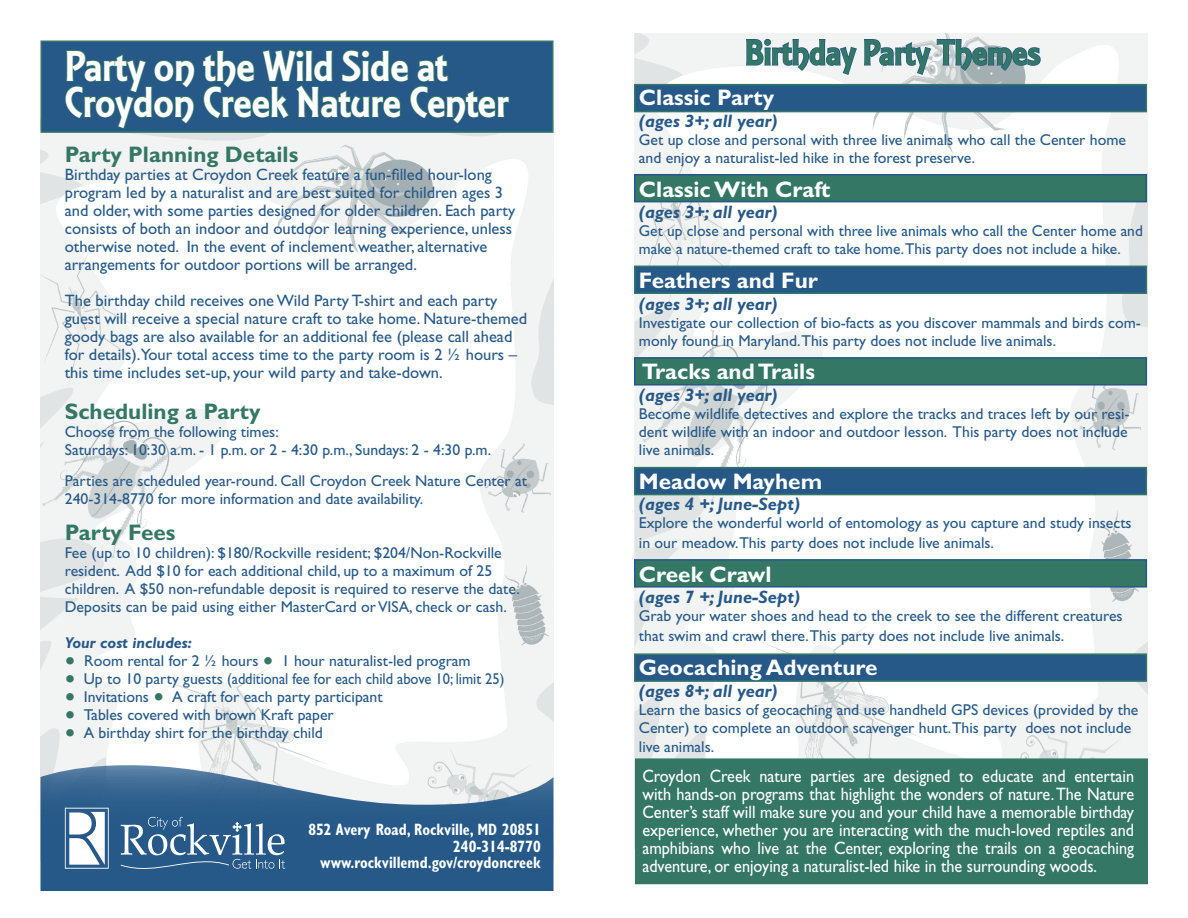
<style>
.page{position:relative;width:1188px;height:918px;background:#fff}
.page>*{position:absolute;margin:0;border:0;box-sizing:border-box;transform-origin:0 0}
.t1{font:45px/36px "Equinox Std";color:#fff}
.t2{font:37.5px "Equinox Std";color:#337764}
.t3{font:700 22.5px "Gill Sans Std";color:#fff}
.t4{font:700 22.5px "Gill Sans";color:#337764}
.t5{font:18px/18px "Gill Sans";color:#fff;text-align:justify;scale:.9 1}
.t6{font:italic 700 18px "Gill Sans Std";color:#265988}
.t7{font:italic 700 18px "Gill Sans";color:#265988}
.t8{font:16.5px/18px "Gill Sans";color:#265988}
.t9{font:700 condensed 16.5px/16.5px "Gill Sans";color:#fff;text-align:right;scale:.9 1}
.t10{font:15.75px/18px "Gill Sans";color:#265988}
.t11{font:italic 700 15.75px "Gill Sans";color:#265988}
.s1{font-size:30px;color:#337764}
</style>
<div class="page">
<img style="left:40px;top:133px;width:514px;height:628px">
<div style="left:40px;top:40px;width:514px;height:93px;background:#265988;border:2px solid #337764"></div>
<svg style="left:64px;top:50px;width:132px;height:82px"></svg>
<svg style="left:202px;top:41px;width:308px;height:110px"></svg>
<svg style="left:40px;top:761px;width:514px;height:130px;fill:#295b89"></svg>
<svg style="left:65px;top:808px;width:44px;height:61px"></svg>
<svg style="left:121px;top:817px;width:164px;height:60px;background:#49749b"></svg>
<img style="left:634px;top:34px;width:513px;height:815px">
<div style="left:634px;top:174px;width:513px;height:28px;background:#337764;border:2px solid #265988"></div>
<div style="left:634px;top:84px;width:513px;height:28px;background:#265988;border:2px solid #337764"></div>
<div style="left:634px;top:357px;width:513px;height:29px;background:#337764;border:2px solid #265988"></div>
<div style="left:634px;top:266px;width:513px;height:28px;background:#265988;border:2px solid #337764"></div>
<div style="left:634px;top:559px;width:513px;height:29px;background:#337764;border:2px solid #265988"></div>
<div style="left:634px;top:467px;width:513px;height:28px;background:#265988;border:2px solid #337764"></div>
<div style="left:634px;top:653px;width:513px;height:29px;background:#265988;border:2px solid #337764"></div>
<svg style="left:745px;top:38px;width:296px;height:49px"></svg>
<div style="left:635px;top:758px;width:513px;height:126px;background:#337764;border:2px solid #337764"></div>
<p class="t1" style="left:65px;top:48px;width:446px">Party on the Wild Side at<br>Croydon Creek Nature Center</p>
<p class="t4" style="left:65px;top:141px;width:235px">Party Planning Details</p>
<p class="t8" style="left:65px;top:166px;width:452px">Birthday parties at Croydon Creek feature a fun-filled hour-long program led by a naturalist and are best suited for children ages 3 and older, with some parties designed for older children. Each party consists of both an indoor and outdoor learning experience, unless otherwise noted. In the event of inclement weather, alternative arrangements for outdoor portions will be arranged.</p>
<p class="t8" style="left:65px;top:292px;width:464px">The birthday child receives one Wild Party T-shirt and each party guest will receive a special nature craft to take home. Nature-themed goody bags are also available for an additional fee (please call ahead for details).Your total access time to the party room is 2 ½ hours – this time includes set-up, your wild party and take-down.</p>
<p class="t4" style="left:65px;top:398px;width:197px">Scheduling a Party</p>
<p class="t10" style="left:65px;top:422px;width:216px">Choose from the following times:</p>
<p class="t10" style="left:65px;top:440px;width:428px">Saturdays: 10:30 a.m. - 1 p.m. or 2 - 4:30 p.m., Sundays: 2 - 4:30 p.m.</p>
<p class="t10" style="left:65px;top:472px;width:464px">Parties are scheduled year-round. Call Croydon Creek Nature Center at<br>240-314-8770 for more information and date availability.</p>
<p class="t4" style="left:65px;top:519px;width:112px">Party Fees</p>
<p class="t10" style="left:65px;top:544px;width:457px">Fee (up to 10 children): $180/Rockville resident; $204/Non-Rockville resident. Add $10 for each additional child, up to a maximum of 25 children. A $50 non-refundable deposit is required to reserve the date.<br>Deposits can be paid using either MasterCard or VISA, check or cash.</p>
<p class="t11" style="left:65px;top:634px;width:129px">Your cost includes:</p>
<p class="t10" style="left:65px;top:652px;width:407px"><span class="s1">•</span> Room rental for 2 ½ hours <span class="s1">•</span> 1 hour naturalist-led program</p>
<p class="t10" style="left:65px;top:670px;width:441px"><span class="s1">•</span> Up to 10 party guests (additional fee for each child above 10; limit 25)</p>
<p class="t10" style="left:65px;top:688px;width:319px"><span class="s1">•</span> Invitations <span class="s1">•</span> A craft for each party participant</p>
<p class="t10" style="left:65px;top:706px;width:271px"><span class="s1">•</span> Tables covered with brown Kraft paper</p>
<p class="t10" style="left:65px;top:724px;width:260px"><span class="s1">•</span> A birthday shirt for the birthday child</p>
<p class="t9" style="left:308px;top:822px;width:260px">852 Avery Road, Rockville, MD 20851<br>240-314-8770 www.rockvillemd.gov/croydoncreek</p>
<p class="t2" style="left:745px;top:30px;width:297px">Birthday Party Themes</p>
<p class="t3" style="left:639px;top:84px;width:137px">Classic Party</p>
<p class="t6" style="left:639px;top:110px;width:140px">(ages 3+; all year)</p>
<p class="t10" style="left:639px;top:131px;width:489px">Get up close and personal with three live animals who call the Center home and enjoy a naturalist-led hike in the forest preserve.</p>
<p class="t3" style="left:639px;top:176px;width:193px">Classic With Craft</p>
<p class="t6" style="left:639px;top:202px;width:140px">(ages 3+; all year)</p>
<p class="t10" style="left:639px;top:222px;width:506px">Get up close and personal with three live animals who call the Center home and make a nature-themed craft to take home.This party does not include a hike.</p>
<p class="t3" style="left:639px;top:267px;width:181px">Feathers and Fur</p>
<p class="t7" style="left:639px;top:293px;width:140px">(ages 3+; all year)</p>
<p class="t10" style="left:639px;top:313px;width:504px">Investigate our collection of bio-facts as you discover mammals and birds com&shy;monly found in Maryland.This party does not include live animals.</p>
<p class="t3" style="left:642px;top:358px;width:175px">Tracks and Trails</p>
<p class="t6" style="left:639px;top:384px;width:140px">(ages 3+; all year)</p>
<p class="t10" style="left:639px;top:405px;width:492px">Become wildlife detectives and explore the tracks and traces left by our resi&shy;dent wildlife with an indoor and outdoor lesson. This party does not include live animals.</p>
<p class="t3" style="left:639px;top:468px;width:185px">Meadow Mayhem</p>
<p class="t6" style="left:639px;top:494px;width:163px">(ages 4 +; June-Sept)</p>
<p class="t10" style="left:639px;top:513px;width:494px;line-height:19.8px">Explore the wonderful world of entomology as you capture and study insects in our meadow.This party does not include live animals.</p>
<p class="t3" style="left:639px;top:561px;width:134px">Creek Crawl</p>
<p class="t6" style="left:639px;top:587px;width:163px">(ages 7 +; June-Sept)</p>
<p class="t10" style="left:639px;top:606px;width:485px;line-height:19.8px">Grab your water shoes and head to the creek to see the different creatures that swim and crawl there.This party does not include live animals.</p>
<p class="t3" style="left:639px;top:654px;width:240px">Geocaching Adventure</p>
<p class="t7" style="left:639px;top:680px;width:140px">(ages 8+; all year)</p>
<p class="t10" style="left:639px;top:700px;width:501px">Learn the basics of geocaching and use handheld GPS devices (provided by the<br>Center) to complete an outdoor scavenger hunt.This party does not include</p>
<p class="t10" style="left:639px;top:738px;width:77px">live animals.</p>
<p class="t5" style="left:642px;top:767px;width:548px">Croydon Creek nature parties are designed to educate and entertain with hands-on programs that highlight the wonders of nature. The Nature Center’s staff will make sure you and your child have a memorable birthday experience, whether you are interacting with the much-loved reptiles and amphibians who live at the Center, exploring the trails on a geocaching adventure, or enjoying a naturalist-led hike in the surrounding woods.</p>
</div>
